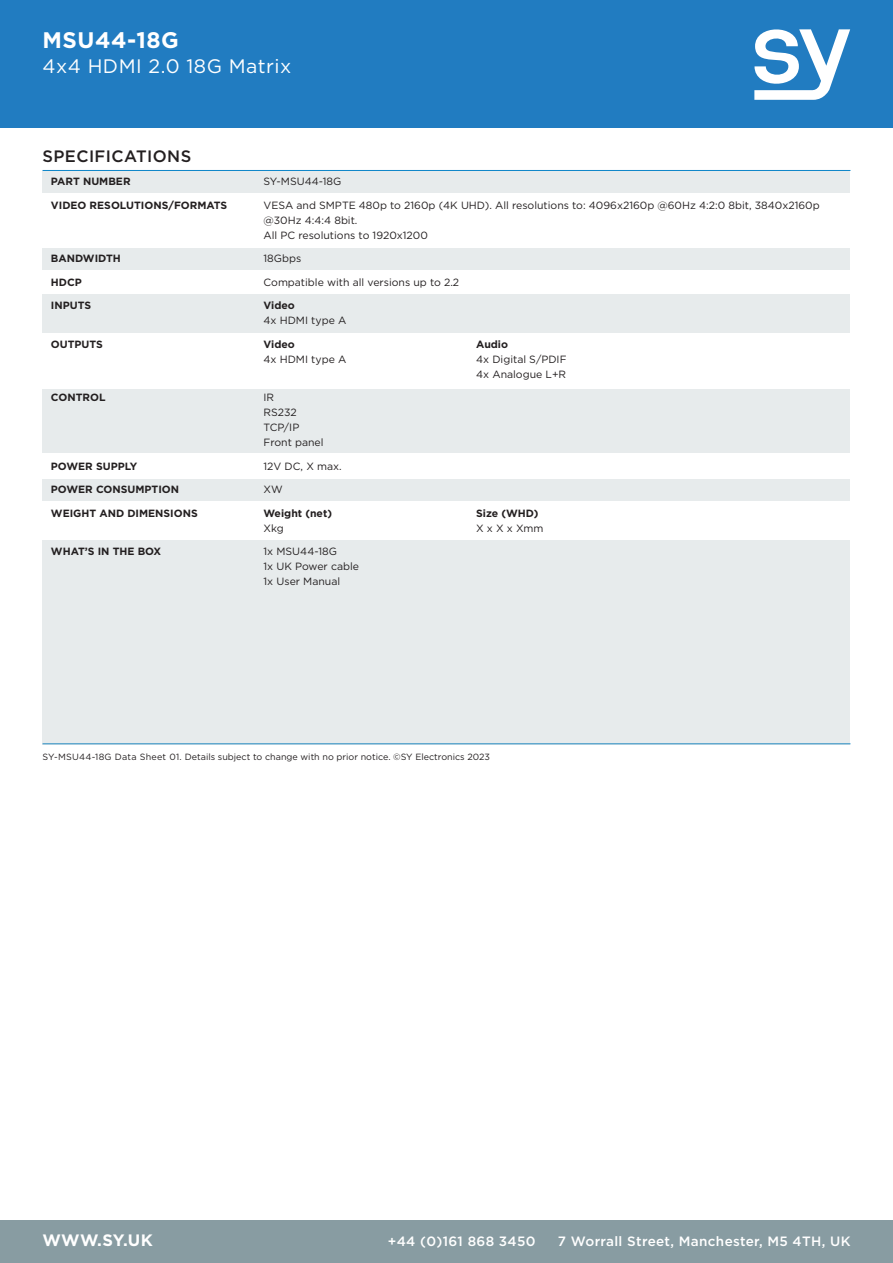
<style>
.page{position:relative;width:893px;height:1263px;background:#fff}
.page>*{position:absolute;margin:0;border:0;box-sizing:border-box;transform-origin:0 0}
.t1{font:700 22.5px "Gotham";letter-spacing:.025em;color:#fff}
.t2{font:19.5px "Gotham";letter-spacing:.025em;color:#fff}
.t3{font:500 16.5px "Gotham";letter-spacing:.025em;color:#231f20}
.t4{font:700 16.5px "Gotham";letter-spacing:.015em;color:#fff}
.t5{font:500 13.5px "Gotham";letter-spacing:.025em;color:#fff}
.t6{font:10.5px/15px "Gotham";color:#231f20}
.t7{font:700 10.5px "Gotham";color:#231f20}
.t8{font:9px "Gotham";color:#231f20}
.s1{font-weight:700}
</style>
<div class="page">
<div style="left:0;top:1220px;width:893px;height:43px;background:#889ca2"></div>
<hr style="left:43px;top:170px;width:807px;height:1px;background:#0c85c8">
<div style="left:43px;top:171px;width:807px;height:21px;background:#e7ebec"></div>
<div style="left:43px;top:248px;width:807px;height:22px;background:#e7ebec"></div>
<div style="left:43px;top:295px;width:807px;height:38px;background:#e7ebec"></div>
<div style="left:43px;top:479px;width:807px;height:22px;background:#e7ebec"></div>
<div style="left:43px;top:540px;width:807px;height:204px;background:#e7ebec"></div>
<div style="left:43px;top:389px;width:807px;height:63px;background:#e7ebec"></div>
<div style="left:0;top:0;width:893px;height:128px;background:#217cc1"></div>
<svg style="left:754px;top:30px;width:96px;height:70px"></svg>
<p class="t1" style="left:43px;top:25px;width:138px">MSU44-18G</p>
<p class="t2" style="left:43px;top:54px;width:250px">4x4 HDMI 2.0 18G Matrix</p>
<p class="t3" style="left:43px;top:145px;width:150px">SPECIFICATIONS</p>
<p class="t7" style="left:51px;top:175px;width:81px">PART NUMBER</p>
<p class="t6" style="left:264px;top:174px;width:79px">SY-MSU44-18G</p>
<p class="t7" style="left:51px;top:198px;width:178px">VIDEO RESOLUTIONS/FORMATS</p>
<p class="t6" style="left:264px;top:197px;width:558px">VESA and SMPTE 480p to 2160p (4K UHD). All resolutions to: 4096x2160p @60Hz 4:2:0 8bit, 3840x2160p @30Hz 4:4:4 8bit.<br>All PC resolutions to 1920x1200</p>
<p class="t7" style="left:51px;top:252px;width:71px">BANDWIDTH</p>
<p class="t6" style="left:264px;top:251px;width:39px">18Gbps</p>
<p class="t7" style="left:51px;top:275px;width:32px">HDCP</p>
<p class="t6" style="left:264px;top:274px;width:197px">Compatible with all versions up to 2.2</p>
<p class="t7" style="left:51px;top:299px;width:42px">INPUTS</p>
<p class="t6" style="left:264px;top:298px;width:84px"><span class="s1">Video<br></span>4x HDMI type A</p>
<p class="t7" style="left:51px;top:337px;width:53px">OUTPUTS</p>
<p class="t7" style="left:264px;top:337px;width:33px">Video</p>
<p class="t7" style="left:476px;top:337px;width:33px">Audio</p>
<p class="t6" style="left:264px;top:351px;width:84px">4x HDMI type A</p>
<p class="t6" style="left:476px;top:351px;width:92px">4x Digital S/PDIF<br>4x Analogue L+R</p>
<p class="t7" style="left:51px;top:391px;width:56px">CONTROL</p>
<p class="t6" style="left:264px;top:390px;width:62px">IR<br>RS232<br>TCP/IP<br>Front panel</p>
<p class="t7" style="left:51px;top:459px;width:88px">POWER SUPPLY</p>
<p class="t6" style="left:264px;top:458px;width:80px">12V DC, X max.</p>
<p class="t7" style="left:51px;top:483px;width:130px">POWER CONSUMPTION</p>
<p class="t6" style="left:264px;top:482px;width:21px">XW</p>
<p class="t7" style="left:51px;top:506px;width:148px">WEIGHT AND DIMENSIONS</p>
<p class="t7" style="left:264px;top:506px;width:70px">Weight (net)</p>
<p class="t7" style="left:476px;top:506px;width:64px">Size (WHD)</p>
<p class="t6" style="left:264px;top:520px;width:22px">Xkg</p>
<p class="t6" style="left:476px;top:520px;width:69px">X x X x Xmm</p>
<p class="t7" style="left:51px;top:545px;width:112px">WHAT’S IN THE BOX</p>
<p class="t6" style="left:264px;top:544px;width:97px">1x MSU44-18G<br>1x UK Power cable<br>1x User Manual</p>
<p class="t8" style="left:43px;top:751px;width:449px">SY-MSU44-18G Data Sheet 01. Details subject to change with no prior notice. ©SY Electronics 2023</p>
<p class="t4" style="left:43px;top:1226px;width:112px">WWW.SY.UK</p>
<p class="t5" style="left:388px;top:1232px;width:149px">+44 (0)161 868 3450</p>
<p class="t5" style="left:558px;top:1232px;width:294px">7 Worrall Street, Manchester, M5 4TH, UK</p>
</div>
